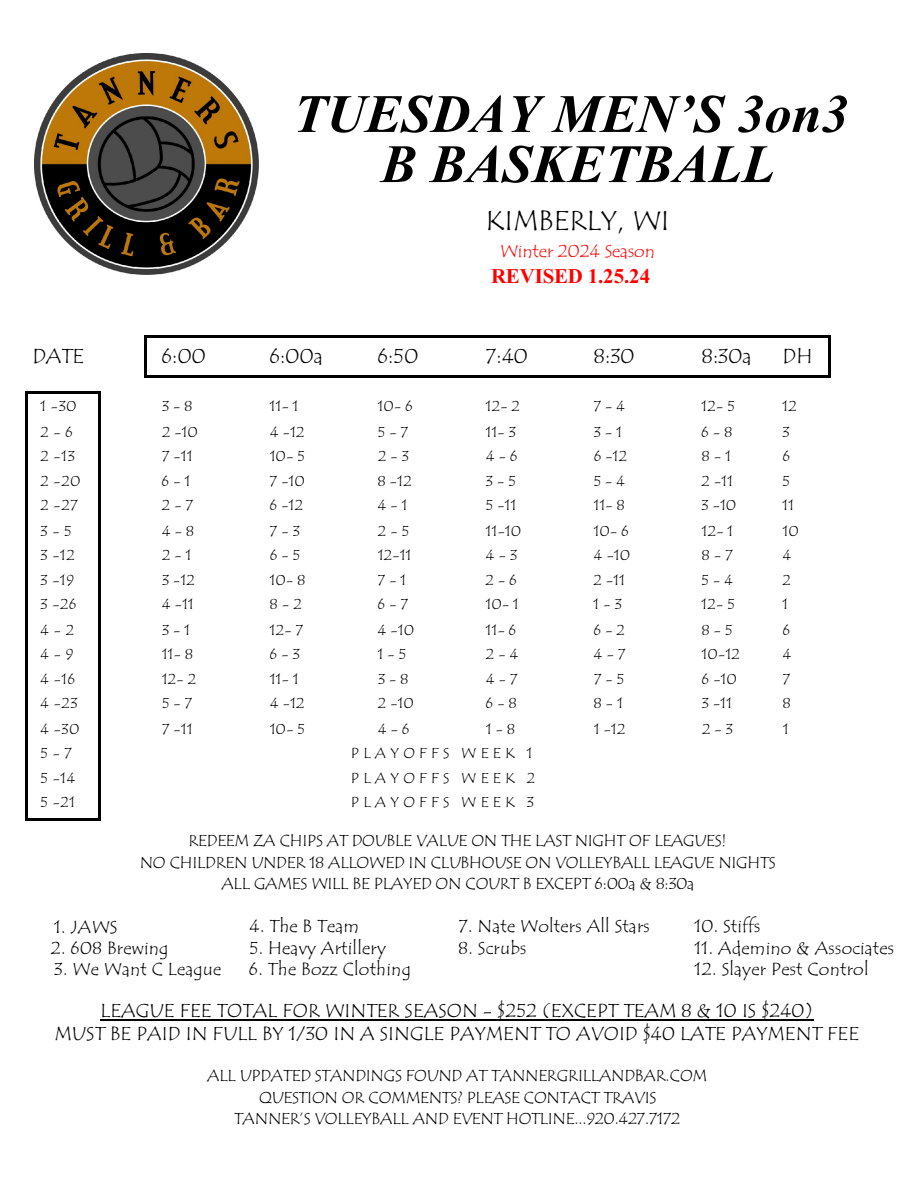
<style>
.page{position:relative;width:918px;height:1188px;background:#fff}
.page>*{position:absolute;margin:0;border:0;box-sizing:border-box;transform-origin:0 0}
.t1{font:italic 700 54px/50.1px "Times New Roman";color:#000;text-align:center}
.t2{font:28.5px "Tempus Sans ITC";color:#000}
.t3{font:21px "Tempus Sans ITC";color:#000}
.t4{font:700 21px "Times New Roman";letter-spacing:-.01em;color:#f00}
.t5{font:19.5px/22.8px "Tempus Sans ITC";letter-spacing:.005em;color:#000;text-align:center}
.t6{font:18px "Tempus Sans ITC";letter-spacing:.015em;color:#000}
.t7{font:18px "Tempus Sans ITC";color:#f00}
.t8{font:16.5px/21.6px "Tempus Sans ITC";letter-spacing:-.015em;color:#000;text-align:center}
.t9{font:15px "Tempus Sans ITC";letter-spacing:.02em;color:#000}
</style>
<div class="page">
<hr style="left:144px;top:336px;width:2px;height:41px;background:#000">
<hr style="left:828px;top:336px;width:2px;height:41px;background:#000">
<hr style="left:144px;top:336px;width:686px;height:2px;background:#000">
<hr style="left:144px;top:375px;width:686px;height:3px;background:#000">
<hr style="left:25px;top:391px;width:3px;height:429px;background:#000">
<hr style="left:99px;top:391px;width:2px;height:429px;background:#000">
<hr style="left:25px;top:391px;width:76px;height:3px;background:#000">
<hr style="left:25px;top:818px;width:76px;height:2px;background:#000">
<hr style="left:100px;top:1020px;width:714px;height:1px;background:#000">
<img style="left:34px;top:53px;width:224px;height:221px">
<h1 class="t1" style="left:293px;top:94px;width:557px">TUESDAY MEN’S 3on3<br>B BASKETBALL</h1>
<h2 class="t2" style="left:486px;top:205px;width:185px">KIMBERLY, WI</h2>
<p class="t7" style="left:500px;top:241px;width:156px">Winter 2024 Season</p>
<h3 class="t4" style="left:491px;top:268px;width:161px">REVISED 1.25.24</h3>
<h3 class="t3" style="left:32px;top:345px;width:53px">DATE</h3>
<h3 class="t3" style="left:162px;top:344px;width:45px">6:00</h3>
<h3 class="t3" style="left:270px;top:344px;width:55px">6:00a</h3>
<h3 class="t3" style="left:378px;top:344px;width:42px">6:50</h3>
<h3 class="t3" style="left:486px;top:344px;width:44px">7:40</h3>
<h3 class="t3" style="left:594px;top:344px;width:42px">8:30</h3>
<h3 class="t3" style="left:702px;top:344px;width:52px">8:30a</h3>
<h3 class="t3" style="left:783px;top:344px;width:31px">DH</h3>
<p class="t9" style="left:40px;top:398px;width:37px">1 -30</p>
<p class="t9" style="left:162px;top:398px;width:32px">3 - 8</p>
<p class="t9" style="left:270px;top:398px;width:30px">11- 1</p>
<p class="t9" style="left:378px;top:398px;width:37px">10- 6</p>
<p class="t9" style="left:486px;top:398px;width:36px">12- 2</p>
<p class="t9" style="left:594px;top:398px;width:33px">7 - 4</p>
<p class="t9" style="left:702px;top:398px;width:35px">12- 5</p>
<p class="t9" style="left:783px;top:398px;width:16px">12</p>
<p class="t9" style="left:40px;top:423px;width:34px">2-6</p>
<p class="t9" style="left:162px;top:423px;width:37px">2 -10</p>
<p class="t9" style="left:270px;top:423px;width:36px">4 -12</p>
<p class="t9" style="left:378px;top:423px;width:32px">5 - 7</p>
<p class="t9" style="left:486px;top:423px;width:32px">11- 3</p>
<p class="t9" style="left:594px;top:423px;width:30px">3 - 1</p>
<p class="t9" style="left:702px;top:423px;width:32px">6 - 8</p>
<p class="t9" style="left:783px;top:423px;width:9px">3</p>
<p class="t9" style="left:40px;top:448px;width:36px">2 -13</p>
<p class="t9" style="left:162px;top:448px;width:32px">7 -11</p>
<p class="t9" style="left:270px;top:448px;width:37px">10- 5</p>
<p class="t9" style="left:378px;top:448px;width:33px">2 - 3</p>
<p class="t9" style="left:486px;top:448px;width:33px">4 - 6</p>
<p class="t9" style="left:594px;top:448px;width:35px">6 -12</p>
<p class="t9" style="left:702px;top:448px;width:31px">8 - 1</p>
<p class="t9" style="left:783px;top:448px;width:9px">6</p>
<p class="t9" style="left:40px;top:473px;width:41px">2 -20</p>
<p class="t9" style="left:162px;top:473px;width:30px">6 - 1</p>
<p class="t9" style="left:270px;top:473px;width:36px">7 -10</p>
<p class="t9" style="left:378px;top:473px;width:36px">8 -12</p>
<p class="t9" style="left:486px;top:473px;width:32px">3 - 5</p>
<p class="t9" style="left:594px;top:473px;width:33px">5 - 4</p>
<p class="t9" style="left:702px;top:473px;width:33px">2 -11</p>
<p class="t9" style="left:783px;top:473px;width:9px">5</p>
<p class="t9" style="left:40px;top:497px;width:39px">2 -27</p>
<p class="t9" style="left:162px;top:497px;width:33px">2 - 7</p>
<p class="t9" style="left:270px;top:497px;width:35px">6 -12</p>
<p class="t9" style="left:378px;top:497px;width:31px">4 - 1</p>
<p class="t9" style="left:486px;top:497px;width:32px">5 -11</p>
<p class="t9" style="left:594px;top:497px;width:33px">11- 8</p>
<p class="t9" style="left:702px;top:497px;width:36px">3 -10</p>
<p class="t9" style="left:783px;top:497px;width:13px">11</p>
<p class="t9" style="left:40px;top:522px;width:33px">3-5</p>
<p class="t9" style="left:162px;top:522px;width:34px">4 - 8</p>
<p class="t9" style="left:270px;top:522px;width:32px">7 - 3</p>
<p class="t9" style="left:378px;top:522px;width:33px">2 - 5</p>
<p class="t9" style="left:486px;top:522px;width:37px">11-10</p>
<p class="t9" style="left:594px;top:522px;width:36px">10- 6</p>
<p class="t9" style="left:702px;top:522px;width:33px">12- 1</p>
<p class="t9" style="left:783px;top:522px;width:17px">10</p>
<p class="t9" style="left:40px;top:547px;width:36px">3 -12</p>
<p class="t9" style="left:162px;top:547px;width:31px">2 - 1</p>
<p class="t9" style="left:270px;top:547px;width:32px">6 - 5</p>
<p class="t9" style="left:378px;top:547px;width:35px">12-11</p>
<p class="t9" style="left:486px;top:547px;width:33px">4 - 3</p>
<p class="t9" style="left:594px;top:547px;width:38px">4 -10</p>
<p class="t9" style="left:702px;top:547px;width:33px">8 - 7</p>
<p class="t9" style="left:783px;top:547px;width:10px">4</p>
<p class="t9" style="left:40px;top:572px;width:35px">3 -19</p>
<p class="t9" style="left:162px;top:572px;width:34px">3 -12</p>
<p class="t9" style="left:270px;top:572px;width:37px">10- 8</p>
<p class="t9" style="left:378px;top:572px;width:30px">7 - 1</p>
<p class="t9" style="left:486px;top:572px;width:33px">2 - 6</p>
<p class="t9" style="left:594px;top:572px;width:33px">2 -11</p>
<p class="t9" style="left:702px;top:572px;width:33px">5 - 4</p>
<p class="t9" style="left:783px;top:572px;width:10px">2</p>
<p class="t9" style="left:40px;top:596px;width:38px">3 -26</p>
<p class="t9" style="left:162px;top:596px;width:33px">4 -11</p>
<p class="t9" style="left:270px;top:596px;width:33px">8 - 2</p>
<p class="t9" style="left:378px;top:596px;width:32px">6 - 7</p>
<p class="t9" style="left:486px;top:596px;width:35px">10- 1</p>
<p class="t9" style="left:594px;top:596px;width:30px">1 - 3</p>
<p class="t9" style="left:702px;top:596px;width:35px">12- 5</p>
<p class="t9" style="left:783px;top:596px;width:7px">1</p>
<p class="t9" style="left:40px;top:621px;width:35px">4-2</p>
<p class="t9" style="left:162px;top:621px;width:30px">3 - 1</p>
<p class="t9" style="left:270px;top:621px;width:35px">12- 7</p>
<p class="t9" style="left:378px;top:621px;width:38px">4 -10</p>
<p class="t9" style="left:486px;top:621px;width:32px">11- 6</p>
<p class="t9" style="left:594px;top:621px;width:33px">6 - 2</p>
<p class="t9" style="left:702px;top:621px;width:33px">8 - 5</p>
<p class="t9" style="left:783px;top:621px;width:9px">6</p>
<p class="t9" style="left:40px;top:646px;width:34px">4-9</p>
<p class="t9" style="left:162px;top:646px;width:33px">11- 8</p>
<p class="t9" style="left:270px;top:646px;width:32px">6 - 3</p>
<p class="t9" style="left:378px;top:646px;width:30px">1 - 5</p>
<p class="t9" style="left:486px;top:646px;width:34px">2 - 4</p>
<p class="t9" style="left:594px;top:646px;width:33px">4 - 7</p>
<p class="t9" style="left:702px;top:646px;width:40px">10-12</p>
<p class="t9" style="left:783px;top:646px;width:10px">4</p>
<p class="t9" style="left:40px;top:671px;width:36px">4 -16</p>
<p class="t9" style="left:162px;top:671px;width:36px">12- 2</p>
<p class="t9" style="left:270px;top:671px;width:30px">11- 1</p>
<p class="t9" style="left:378px;top:671px;width:32px">3 - 8</p>
<p class="t9" style="left:486px;top:671px;width:33px">4 - 7</p>
<p class="t9" style="left:594px;top:671px;width:32px">7 - 5</p>
<p class="t9" style="left:702px;top:671px;width:36px">6 -10</p>
<p class="t9" style="left:783px;top:671px;width:9px">7</p>
<p class="t9" style="left:40px;top:695px;width:39px">4 -23</p>
<p class="t9" style="left:162px;top:695px;width:32px">5 - 7</p>
<p class="t9" style="left:270px;top:695px;width:36px">4 -12</p>
<p class="t9" style="left:378px;top:695px;width:37px">2 -10</p>
<p class="t9" style="left:486px;top:695px;width:32px">6 - 8</p>
<p class="t9" style="left:594px;top:695px;width:31px">8 - 1</p>
<p class="t9" style="left:702px;top:695px;width:32px">3 -11</p>
<p class="t9" style="left:783px;top:695px;width:9px">8</p>
<p class="t9" style="left:40px;top:720px;width:40px">4 -30</p>
<p class="t9" style="left:162px;top:720px;width:32px">7 -11</p>
<p class="t9" style="left:270px;top:720px;width:37px">10- 5</p>
<p class="t9" style="left:378px;top:720px;width:33px">4 - 6</p>
<p class="t9" style="left:486px;top:720px;width:31px">1 - 8</p>
<p class="t9" style="left:594px;top:720px;width:33px">1 -12</p>
<p class="t9" style="left:702px;top:720px;width:33px">2 - 3</p>
<p class="t9" style="left:783px;top:720px;width:7px">1</p>
<p class="t9" style="left:40px;top:745px;width:33px">5-7</p>
<p class="t9" style="left:351px;top:745px;width:183px">P L A Y O F F S W E E K 1</p>
<p class="t9" style="left:40px;top:770px;width:36px">5 -14</p>
<p class="t9" style="left:351px;top:770px;width:186px">P L A Y O F F S W E E K 2</p>
<p class="t9" style="left:40px;top:794px;width:36px">5 -21</p>
<p class="t9" style="left:351px;top:794px;width:185px">P L A Y O F F S W E E K 3</p>
<p class="t8" style="left:140px;top:830px;width:637px">REDEEM ZA CHIPS AT DOUBLE VALUE ON THE LAST NIGHT OF LEAGUES!<br>NO CHILDREN UNDER 18 ALLOWED IN CLUBHOUSE ON VOLLEYBALL LEAGUE NIGHTS<br>ALL GAMES WILL BE PLAYED ON COURT B EXCEPT 6:00a &amp; 8:30a</p>
<p class="t6" style="left:54px;top:917px;width:65px">1. JAWS</p>
<p class="t6" style="left:250px;top:916px;width:111px">4. The B Team</p>
<p class="t6" style="left:459px;top:916px;width:193px">7. Nate Wolters All Stars</p>
<p class="t6" style="left:694px;top:916px;width:67px">10. Stiffs</p>
<p class="t6" style="left:51px;top:938px;width:119px">2. 608 Brewing</p>
<p class="t6" style="left:249px;top:938px;width:138px">5. Heavy Artillery</p>
<p class="t6" style="left:459px;top:938px;width:69px">8. Scrubs</p>
<p class="t6" style="left:694px;top:938px;width:201px">11. Ademino &amp; Associates</p>
<p class="t6" style="left:54px;top:959px;width:169px">3. We Want C League</p>
<p class="t6" style="left:249px;top:959px;width:163px">6. The Bozz Clothing</p>
<p class="t6" style="left:695px;top:959px;width:176px">12. Slayer Pest Control</p>
<h3 class="t5" style="left:55px;top:1000px;width:806px">LEAGUE FEE TOTAL FOR WINTER SEASON - $252 (EXCEPT TEAM 8 &amp; 10 IS $240)<br>MUST BE PAID IN FULL BY 1/30 IN A SINGLE PAYMENT TO AVOID $40 LATE PAYMENT FEE</h3>
<p class="t8" style="left:207px;top:1066px;width:502px">ALL UPDATED STANDINGS FOUND AT TANNERGRILLANDBAR.COM<br>QUESTION OR COMMENTS? PLEASE CONTACT TRAVIS<br>TANNER’S VOLLEYBALL AND EVENT HOTLINE...920.427.7172</p>
</div>
